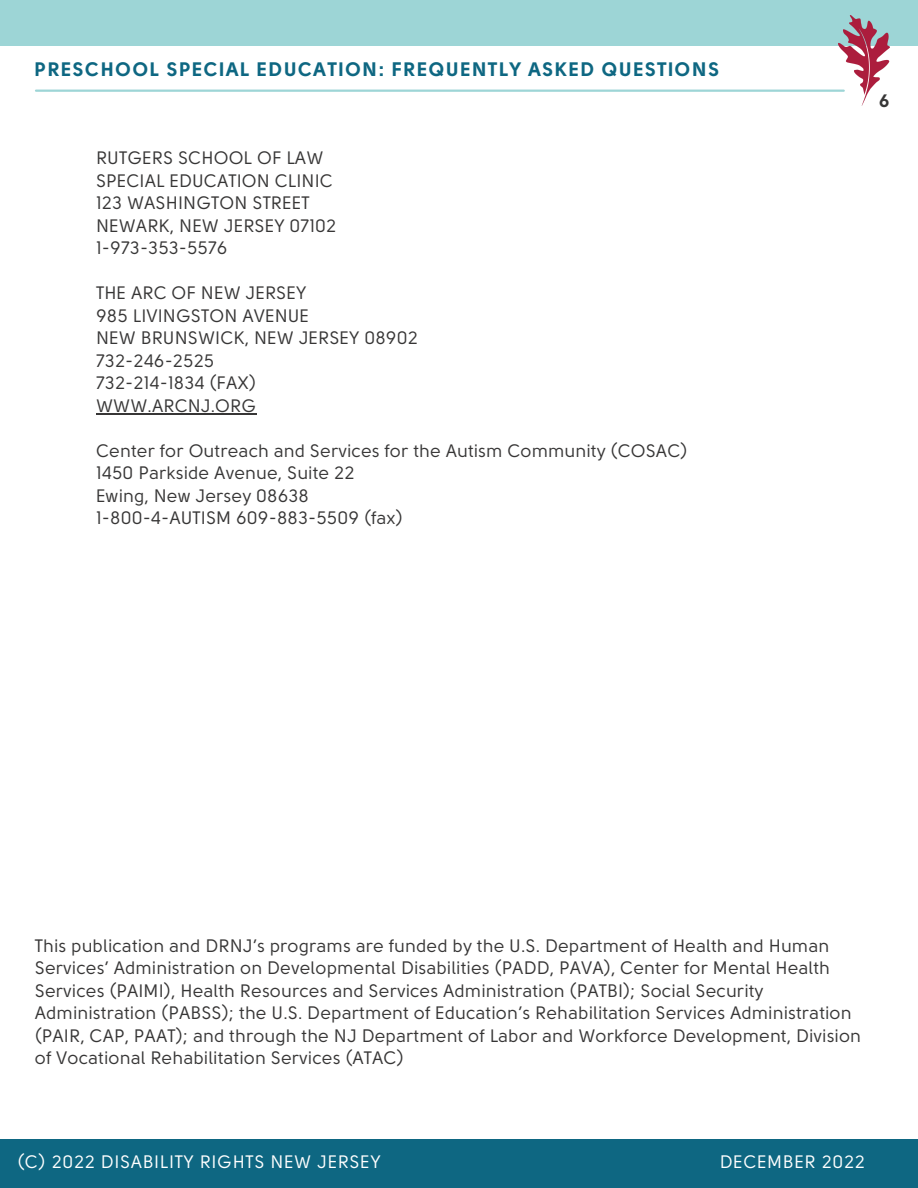
<style>
.page{position:relative;width:918px;height:1188px;background:#fff}
.page>*{position:absolute;margin:0;border:0;box-sizing:border-box;transform-origin:0 0}
.t1{font:700 19.5px "Solomon Sans";letter-spacing:.07em;color:#0e6782}
.t2{font:18px/22.5px "Solomon Sans";color:#373636}
.t3{font:18px "Solomon Sans";letter-spacing:.03em;color:#fff}
.t4{font:700 18px "Solomon Sans";color:#373636}
</style>
<div class="page">
<hr style="left:36px;top:90px;width:808px;height:2px;background:#9dd5d6">
<div style="left:0;top:0;width:918px;height:45px;background:#9dd5d6"></div>
<div style="left:0;top:1140px;width:918px;height:48px;background:#0e6782"></div>
<img style="left:839px;top:15px;width:50px;height:90px">
<hr style="left:96px;top:413px;width:160px;height:1px;background:#373636">
<p class="t1" style="left:35px;top:61px;width:686px">PRESCHOOL SPECIAL EDUCATION: FREQUENTLY ASKED QUESTIONS</p>
<p class="t2" style="left:96px;top:148px;width:242px">RUTGERS SCHOOL OF LAW<br>SPECIAL EDUCATION CLINIC<br>123 WASHINGTON STREET<br>NEWARK, NEW JERSEY 07102<br>1-973-353-5576</p>
<p class="t2" style="left:96px;top:283px;width:324px">THE ARC OF NEW JERSEY<br>985 LIVINGSTON AVENUE<br>NEW BRUNSWICK, NEW JERSEY 08902<br>732-246-2525<br>732-214-1834 (FAX)<br>WWW.ARCNJ.ORG</p>
<p class="t2" style="left:96px;top:440px;width:593px">Center for Outreach and Services for the Autism Community (COSAC)<br>1450 Parkside Avenue, Suite 22<br>Ewing, New Jersey 08638<br>1-800-4-AUTISM 609-883-5509 (fax)</p>
<p class="t4" style="left:879px;top:92px;width:12px">6</p>
<p class="t2" style="left:35px;top:935px;width:828px">This publication and DRNJ’s programs are funded by the U.S. Department of Health and Human Services’ Administration on Developmental Disabilities (PADD, PAVA), Center for Mental Health Services (PAIMI), Health Resources and Services Administration (PATBI); Social Security Administration (PABSS); the U.S. Department of Education’s Rehabilitation Services Administration (PAIR, CAP, PAAT); and through the NJ Department of Labor and Workforce Development, Division of Vocational Rehabilitation Services (ATAC)</p>
<p class="t3" style="left:17px;top:1154px;width:365px">(C) 2022 DISABILITY RIGHTS NEW JERSEY</p>
<p class="t3" style="left:720px;top:1154px;width:147px">DECEMBER 2022</p>
</div>
